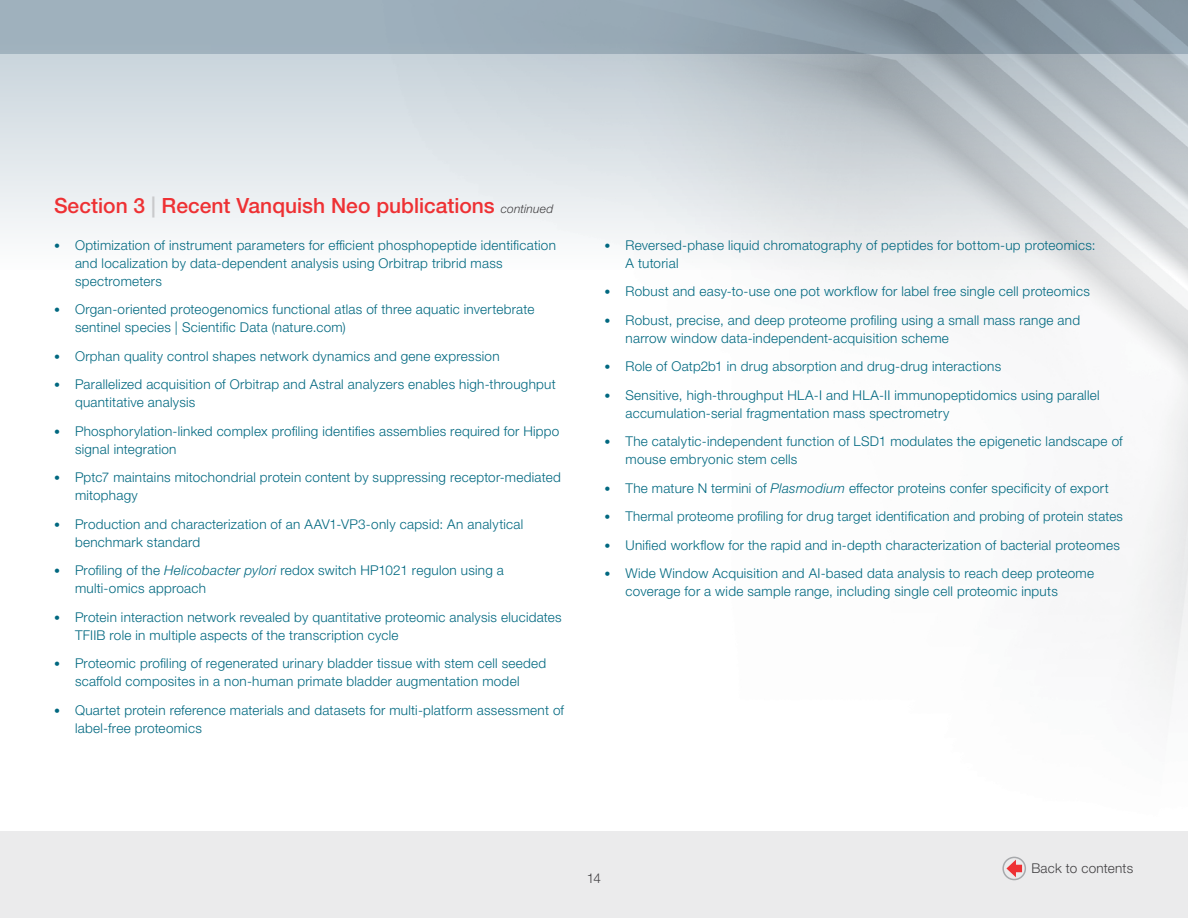
<style>
.page{position:relative;width:1188px;height:918px;background:#fff}
.page>*{position:absolute;margin:0;border:0;box-sizing:border-box;transform-origin:0 0}
.t1{font:500 21px "Helvetica Neue LTW1 G";color:#ee3134}
.t2{font:300 13.5px/18px "Helvetica Neue LTW1 G";letter-spacing:.02em;color:#006880}
.t3{font:300 13.5px "Helvetica Neue LTW1 G";letter-spacing:.015em;color:#414042}
.s1{color:#c9cacc}
.s2{font-weight:300;font-style:italic;font-size:12px;color:#414042}
.s3{font-size:12px}
.s4{font-style:italic}
</style>
<div class="page">
<svg style="left:0;top:54px;width:1188px;height:216px"></svg>
<svg style="left:0;top:0;width:1188px;height:54px;background:#93a4b0"></svg>
<div style="left:0;top:831px;width:1188px;height:87px;background:#ebebec"></div>
<div style="left:1002px;top:857px;width:24px;height:23px;border:2px solid #a7a9ac;border-radius:50%"></div>
<div style="left:1013px;top:865px;width:9px;height:7px;background:#ee3134"></div>
<svg style="left:1006px;top:860px;width:10px;height:17px"></svg>
<h1 class="t1" style="left:54px;top:193px;width:501px">Section 3 <span class="s1">|</span> Recent Vanquish Neo publications <span class="s2">continued</span></h1>
<p class="t2" style="left:75px;top:236px;width:482px;text-indent:-21px"><span class="s3">•</span> Optimization of instrument parameters for efficient phosphopeptide identification and localization by data-dependent analysis using Orbitrap tribrid mass spectrometers</p>
<p class="t2" style="left:75px;top:301px;width:461px;text-indent:-21px"><span class="s3">•</span> Organ-oriented proteogenomics functional atlas of three aquatic invertebrate sentinel species | Scientific Data (nature.com)</p>
<p class="t2" style="left:54px;top:347px;width:447px"><span class="s3">•</span> Orphan quality control shapes network dynamics and gene expression</p>
<p class="t2" style="left:75px;top:376px;width:482px;text-indent:-21px"><span class="s3">•</span> Parallelized acquisition of Orbitrap and Astral analyzers enables high-throughput quantitative analysis</p>
<p class="t2" style="left:75px;top:422px;width:486px;text-indent:-21px"><span class="s3">•</span> Phosphorylation-linked complex profiling identifies assemblies required for Hippo signal integration</p>
<p class="t2" style="left:75px;top:469px;width:487px;text-indent:-21px"><span class="s3">•</span> Pptc7 maintains mitochondrial protein content by suppressing receptor-mediated mitophagy</p>
<p class="t2" style="left:75px;top:515px;width:450px;text-indent:-21px"><span class="s3">•</span> Production and characterization of an AAV1-VP3-only capsid: An analytical benchmark standard</p>
<p class="t2" style="left:75px;top:562px;width:430px;text-indent:-21px"><span class="s3">•</span> Profiling of the <span class="s4">Helicobacter pylori</span> redox switch HP1021 regulon using a multi-omics approach</p>
<p class="t2" style="left:75px;top:608px;width:488px;text-indent:-21px"><span class="s3">•</span> Protein interaction network revealed by quantitative proteomic analysis elucidates<br>TFIIB role in multiple aspects of the transcription cycle</p>
<p class="t2" style="left:54px;top:655px;width:494px;text-align:center"><span class="s3">•</span> Proteomic profiling of regenerated urinary bladder tissue with stem cell seeded scaffold composites in a non-human primate bladder augmentation model</p>
<p class="t2" style="left:75px;top:701px;width:491px;text-indent:-21px"><span class="s3">•</span> Quartet protein reference materials and datasets for multi-platform assessment of label-free proteomics</p>
<p class="t2" style="left:626px;top:236px;width:472px;text-indent:-21px"><span class="s3">•</span> Reversed-phase liquid chromatography of peptides for bottom-up proteomics:<br>A tutorial</p>
<p class="t2" style="left:604px;top:283px;width:487px"><span class="s3">•</span> Robust and easy-to-use one pot workflow for label free single cell proteomics</p>
<p class="t2" style="left:626px;top:311px;width:456px;text-indent:-21px"><span class="s3">•</span> Robust, precise, and deep proteome profiling using a small mass range and narrow window data-independent-acquisition scheme</p>
<p class="t2" style="left:604px;top:358px;width:398px"><span class="s3">•</span> Role of Oatp2b1 in drug absorption and drug-drug interactions</p>
<p class="t2" style="left:626px;top:386px;width:476px;text-indent:-21px"><span class="s3">•</span> Sensitive, high-throughput HLA-I and HLA-II immunopeptidomics using parallel accumulation-serial fragmentation mass spectrometry</p>
<p class="t2" style="left:626px;top:433px;width:499px;text-indent:-21px"><span class="s3">•</span> The catalytic-independent function of LSD1 modulates the epigenetic landscape of mouse embryonic stem cells</p>
<p class="t2" style="left:604px;top:479px;width:506px"><span class="s3">•</span> The mature N termini of <span class="s4">Plasmodium</span> effector proteins confer specificity of export</p>
<p class="t2" style="left:604px;top:508px;width:520px"><span class="s3">•</span> Thermal proteome profiling for drug target identification and probing of protein states</p>
<p class="t2" style="left:604px;top:536px;width:517px"><span class="s3">•</span> Unified workflow for the rapid and in-depth characterization of bacterial proteomes</p>
<p class="t2" style="left:625px;top:565px;width:470px;text-indent:-21px"><span class="s3">•</span> Wide Window Acquisition and AI-based data analysis to reach deep proteome coverage for a wide sample range, including single cell proteomic inputs</p>
<p class="t3" style="left:587px;top:870px;width:16px">14</p>
<p class="t3" style="left:1031px;top:860px;width:103px">Back to contents</p>
</div>
